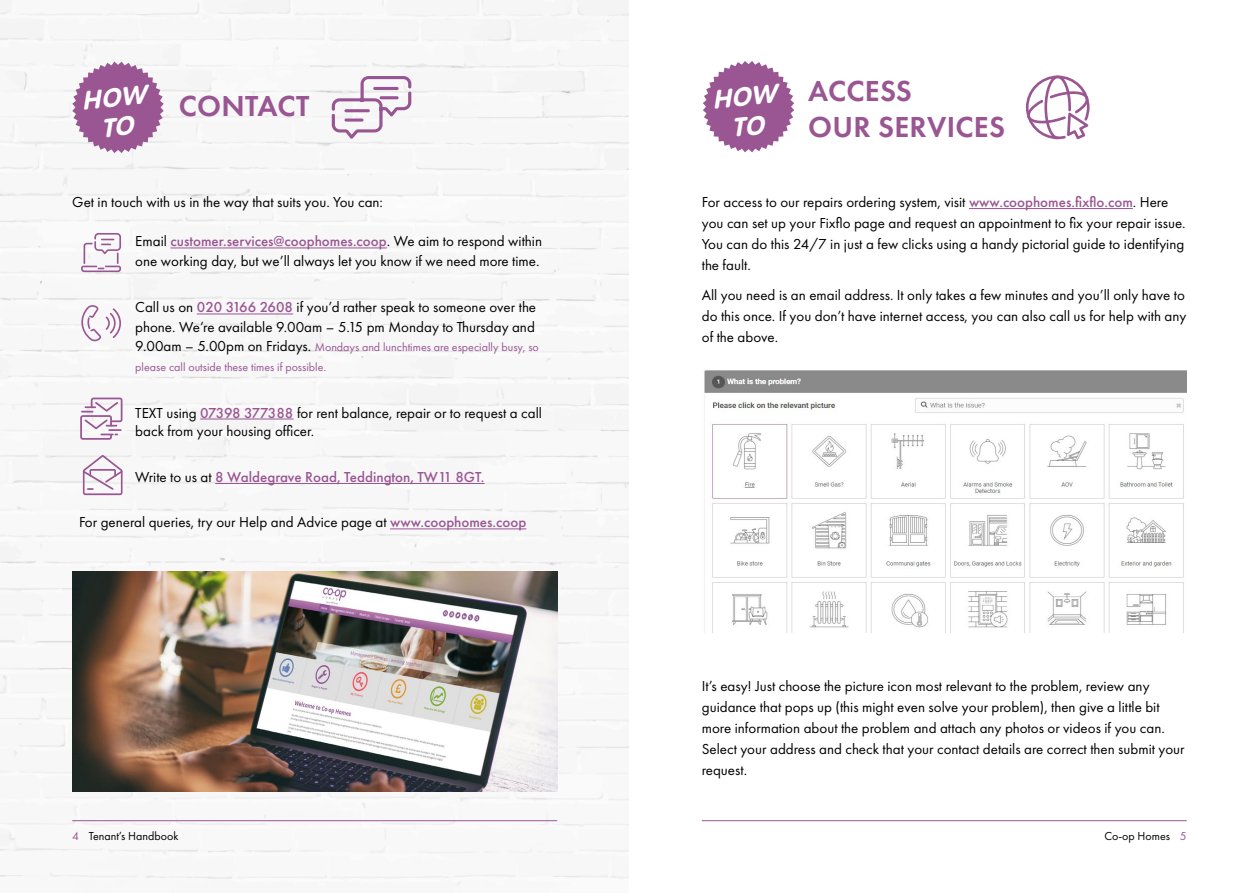
<style>
.page{position:relative;width:1259px;height:893px;background:#fff}
.page>*{position:absolute;margin:0;border:0;box-sizing:border-box;transform-origin:0 0}
.t1{font:600 30px/36px "Futura PT";letter-spacing:.01em;color:#9a5593}
.t2{font:italic 600 25.5px/29.5px "Urbane Rounded";color:#fff;text-align:center}
.t3{font:15px/21px "Futura PT";color:#000}
.t4{font:500 15px "Futura PT";color:#9a5593}
.t5{font:12px/19.5px "Futura PT";color:#9a5593}
.t6{font:12px "Futura PT";color:#000}
.s1{font-weight:500;color:#9a5593}
.s2{font-size:15px;color:#000}
.s3{font-weight:400;color:#000}
.s4{color:#9a5593}
</style>
<div class="page">
<img style="left:0;top:0;width:629px;height:886px">
<hr style="left:72px;top:820px;width:485px;height:1px;background:#9a5593">
<hr style="left:702px;top:820px;width:484px;height:1px;background:#9a5593">
<svg style="left:72px;top:62px;width:92px;height:91px"></svg>
<hr style="left:170px;top:248px;width:217px;height:1px;background:#9a5593">
<hr style="left:197px;top:314px;width:96px;height:1px;background:#9a5593">
<hr style="left:200px;top:419px;width:93px;height:1px;background:#9a5593">
<hr style="left:215px;top:483px;width:269px;height:1px;background:#9a5593">
<hr style="left:390px;top:528px;width:136px;height:1px;background:#9a5593">
<svg style="left:80px;top:398px;width:42px;height:42px"></svg>
<svg style="left:81px;top:304px;width:40px;height:37px"></svg>
<svg style="left:83px;top:455px;width:40px;height:40px"></svg>
<svg style="left:81px;top:233px;width:40px;height:39px"></svg>
<hr style="left:969px;top:208px;width:164px;height:1px;background:#9a5593">
<svg style="left:703px;top:61px;width:91px;height:91px"></svg>
<svg style="left:1025px;top:76px;width:64px;height:63px"></svg>
<svg style="left:332px;top:76px;width:79px;height:63px"></svg>
<hr style="left:373px;top:87px;width:26px;height:3px;background:#995494;border-radius:2px">
<hr style="left:379px;top:96px;width:20px;height:3px;background:#995494;border-radius:2px">
<img style="left:704px;top:370px;width:482px;height:263px">
<img style="left:72px;top:572px;width:485px;height:220px">
<h2 class="t2" style="left:80px;top:86px;width:66px;rotate:-6deg">HOW<br>TO</h2>
<h1 class="t1" style="left:179px;top:88px;width:132px">CONTACT</h1>
<p class="t3" style="left:72px;top:192px;width:312px">Get in touch with us in the way that suits you. You can:</p>
<p class="t3" style="left:135px;top:232px;width:408px;line-height:19.5px">Email <span class="s1">customer.services@coophomes.coop</span>. We aim to respond within one working day, but we’ll always let you know if we need more time.</p>
<p class="t3" style="left:135px;top:298px;width:402px;line-height:19.5px">Call us on <span class="s1">020 3166 2608</span> if you’d rather speak to someone over the phone. We’re available 9.00am – 5.15 pm Monday to Thursday and</p>
<p class="t5" style="left:135px;top:338px;width:405px"><span class="s2">9.00am – 5.00pm on Fridays.</span> Mondays and lunchtimes are especially busy, so please call outside these times if possible.</p>
<p class="t3" style="left:135px;top:403px;width:408px;line-height:18px">TEXT using <span class="s1">07398 377388</span> for rent balance, repair or to request a call back from your housing officer.</p>
<p class="t4" style="left:135px;top:468px;width:351px"><span class="s3">Write to us at</span> 8 Waldegrave Road, Teddington, TW11 8GT.</p>
<p class="t3" style="left:79px;top:512px;width:449px">For general queries, try our Help and Advice page at <span class="s1">www.coophomes.coop</span></p>
<h2 class="t2" style="left:710px;top:85px;width:66px;rotate:-6deg">HOW<br>TO</h2>
<h1 class="t1" style="left:808px;top:72px;width:198px">ACCESS<br>OUR SERVICES</h1>
<p class="t3" style="left:702px;top:191px;width:485px">For access to our repairs ordering system, visit <span class="s1">www.coophomes.fixflo.com</span>. Here you can set up your Fixflo page and request an appointment to fix your repair issue.<br>You can do this 24/7 in just a few clicks using a handy pictorial guide to identifying the fault.</p>
<p class="t3" style="left:702px;top:284px;width:486px;text-align:justify">All you need is an email address. It only takes a few minutes and you’ll only have to do this once. If you don’t have internet access, you can also call us for help with any of the above.</p>
<p class="t3" style="left:702px;top:675px;width:484px">It’s easy! Just choose the picture icon most relevant to the problem, review any guidance that pops up (this might even solve your problem), then give a little bit more information about the problem and attach any photos or videos if you can.<br>Select your address and check that your contact details are correct then submit your request.</p>
<p class="t6" style="left:72px;top:829px;width:108px"><span class="s4">4</span> Tenant’s Handbook</p>
<p class="t6" style="left:1104px;top:829px;width:84px">Co-op Homes <span class="s4">5</span></p>
</div>
